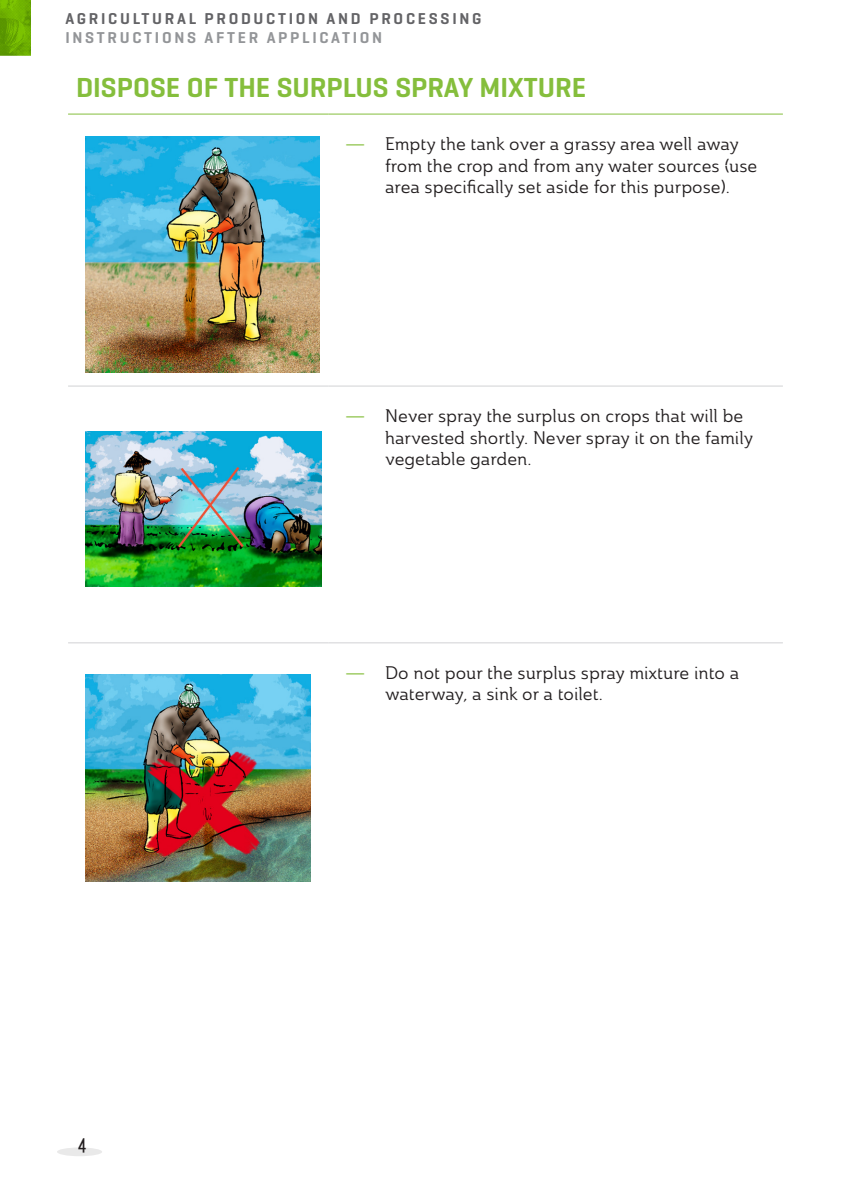
<style>
.page{position:relative;width:851px;height:1191px;background:#fff}
.page>*{position:absolute;margin:0;border:0;box-sizing:border-box;transform-origin:0 0}
.Titre{font:600 28px "Geogrotesque";color:#85be3c}
.t1{font:20px "Frontage Condensed";color:#231f20}
.t2{font:18px/21.6px "Ainslie Nor Reg";color:#231f20}
.t3{font:600 16px "Geogrotesque";letter-spacing:.17em;color:#636366}
.t4{font:600 16px "Geogrotesque";letter-spacing:.17em;color:#939598}
.s1{color:#85be3c}
</style>
<div class="page">
<div style="left:57px;top:1147px;width:45px;height:9px;background:#e9e9e9;border-radius:50%"></div>
<img style="left:0;top:0;width:31px;height:56px">
<hr style="left:68px;top:114px;width:260px;height:1px;background:#85be3c">
<hr style="left:328px;top:114px;width:454px;height:1px;background:#85be3c">
<hr style="left:68px;top:385px;width:260px;height:1px;background:#d1d2d4">
<hr style="left:328px;top:385px;width:454px;height:1px;background:#d1d2d4">
<hr style="left:68px;top:642px;width:260px;height:1px;background:#d1d2d4">
<hr style="left:328px;top:642px;width:454px;height:1px;background:#d1d2d4">
<img style="left:85px;top:137px;width:235px;height:235px">
<img style="left:85px;top:431px;width:236px;height:155px">
<img style="left:85px;top:674px;width:225px;height:207px">
<p class="t3" style="left:65px;top:9px;width:417px">AGRICULTURAL PRODUCTION AND PROCESSING</p>
<p class="t4" style="left:65px;top:28px;width:318px">INSTRUCTIONS AFTER APPLICATION</p>
<p class="Titre" style="left:76px;top:70px;width:511px">DISPOSE OF THE SURPLUS SPRAY MIXTURE</p>
<p class="t2" style="left:385px;top:133px;width:373px;text-indent:-40px"><span class="s1">—</span> Empty the tank over a grassy area well away from the crop and from any water sources (use area specifically set aside for this purpose).</p>
<p class="t2" style="left:385px;top:405px;width:370px;text-indent:-40px"><span class="s1">—</span> Never spray the surplus on crops that will be harvested shortly. Never spray it on the family vegetable garden.</p>
<p class="t1" style="left:76px;top:1134px;width:13px">4</p>
<p class="t2" style="left:385px;top:661px;width:355px;text-indent:-40px"><span class="s1">—</span> Do not pour the surplus spray mixture into a waterway, a sink or a toilet.</p>
</div>
